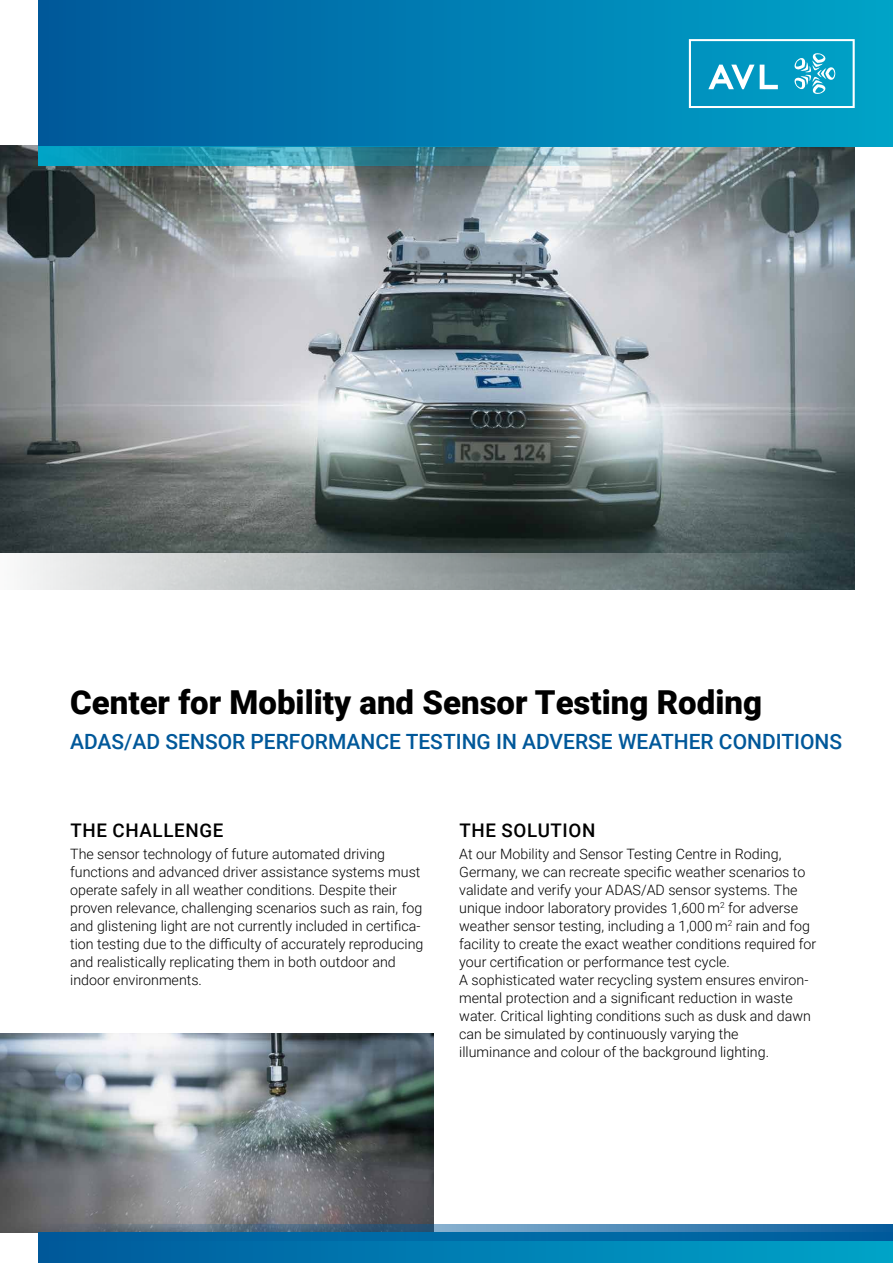
<style>
.page{position:relative;width:893px;height:1263px;background:#fff}
.page>*{position:absolute;margin:0;border:0;box-sizing:border-box;transform-origin:0 0}
.t1{font:900 33px "Roboto";color:#000}
.t2{font:500 21px "Roboto";color:#00589a}
.t3{font:500 18.75px "Roboto";letter-spacing:.035em;color:#000}
.t4{font:300 14.25px/18px "Roboto";color:#000}
</style>
<div class="page">
<img style="left:0;top:1034px;width:433px;height:199px">
<img style="left:0;top:145px;width:855px;height:444px">
<div style="left:38px;top:0;width:855px;height:146px;background:linear-gradient(to right,#00599b,#00a4c9)"></div>
<div style="left:38px;top:1233px;width:855px;height:30px;background:linear-gradient(to right,#00599b,#00a4c9)"></div>
<svg style="left:0;top:553px;width:823px;height:37px;background:#9da5a5"></svg>
<svg style="left:38px;top:146px;width:603px;height:20px;background:#479fb2"></svg>
<svg style="left:38px;top:1225px;width:855px;height:16px;background:#216d9e"></svg>
<svg style="left:689px;top:39px;width:166px;height:69px;background:#2caacc"></svg>
<h1 class="t1" style="left:70px;top:679px;width:693px">Center for Mobility and Sensor Testing Roding</h1>
<h2 class="t2" style="left:70px;top:727px;width:773px">ADAS/AD SENSOR PERFORMANCE TESTING IN ADVERSE WEATHER CONDITIONS</h2>
<h3 class="t3" style="left:70px;top:817px;width:154px">THE CHALLENGE</h3>
<p class="t4" style="left:70px;top:844px;width:355px">The sensor technology of future automated driving functions and advanced driver assistance systems must operate safely in all weather conditions. Despite their proven relevance, challenging scenarios such as rain, fog and glistening light are not currently included in certifica&shy;tion testing due to the difficulty of accurately reproducing and realistically replicating them in both outdoor and indoor environments.</p>
<h3 class="t3" style="left:460px;top:817px;width:137px">THE SOLUTION</h3>
<p class="t4" style="left:459px;top:844px;width:359px">At our Mobility and Sensor Testing Centre in Roding, Germany, we can recreate specific weather scenarios to validate and verify your ADAS/AD sensor systems. The unique indoor laboratory provides 1,600 m<sup>2</sup> for adverse weather sensor testing, including a 1,000 m<sup>2</sup> rain and fog facility to create the exact weather conditions required for your certification or performance test cycle.<br>A sophisticated water recycling system ensures environ&shy;mental protection and a significant reduction in waste water. Critical lighting conditions such as dusk and dawn can be simulated by continuously varying the<br>illuminance and colour of the background lighting.</p>
</div>
